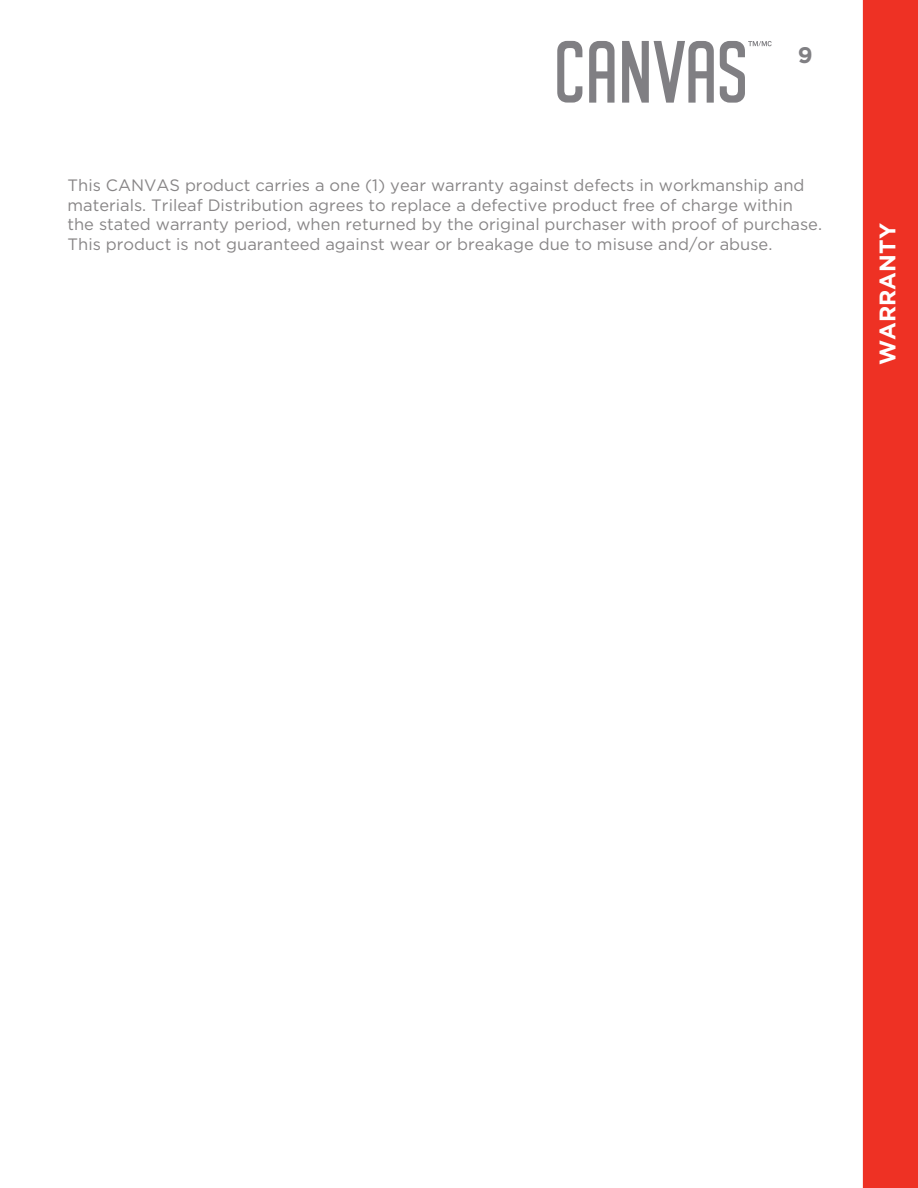
<style>
.page{position:relative;width:918px;height:1188px;background:#fff}
.page>*{position:absolute;margin:0;border:0;box-sizing:border-box;transform-origin:0 0}
.t1{font:700 22.5px "Gotham";color:#fff}
.t2{font:700 22.5px "Gotham";color:#807f83}
.t3{font:16.5px/19.8px "Gotham";color:#888687}
</style>
<div class="page">
<svg style="left:557px;top:41px;width:25px;height:62px"></svg>
<svg style="left:589px;top:41px;width:26px;height:62px"></svg>
<svg style="left:622px;top:41px;width:92px;height:62px"></svg>
<svg style="left:720px;top:41px;width:52px;height:62px"></svg>
<div style="left:863px;top:0;width:55px;height:1188px;background:#ee3124"></div>
<h1 class="t2" style="left:798px;top:42px;width:16px">9</h1>
<p class="t3" style="left:68px;top:175px;width:756px">This CANVAS product carries a one (1) year warranty against defects in workmanship and materials. Trileaf Distribution agrees to replace a defective product free of charge within the stated warranty period, when returned by the original purchaser with proof of purchase.<br>This product is not guaranteed against wear or breakage due to misuse and/or abuse.</p>
<h1 class="t1" style="left:874px;top:365px;width:143px;rotate:-90deg">WARRANTY</h1>
</div>
